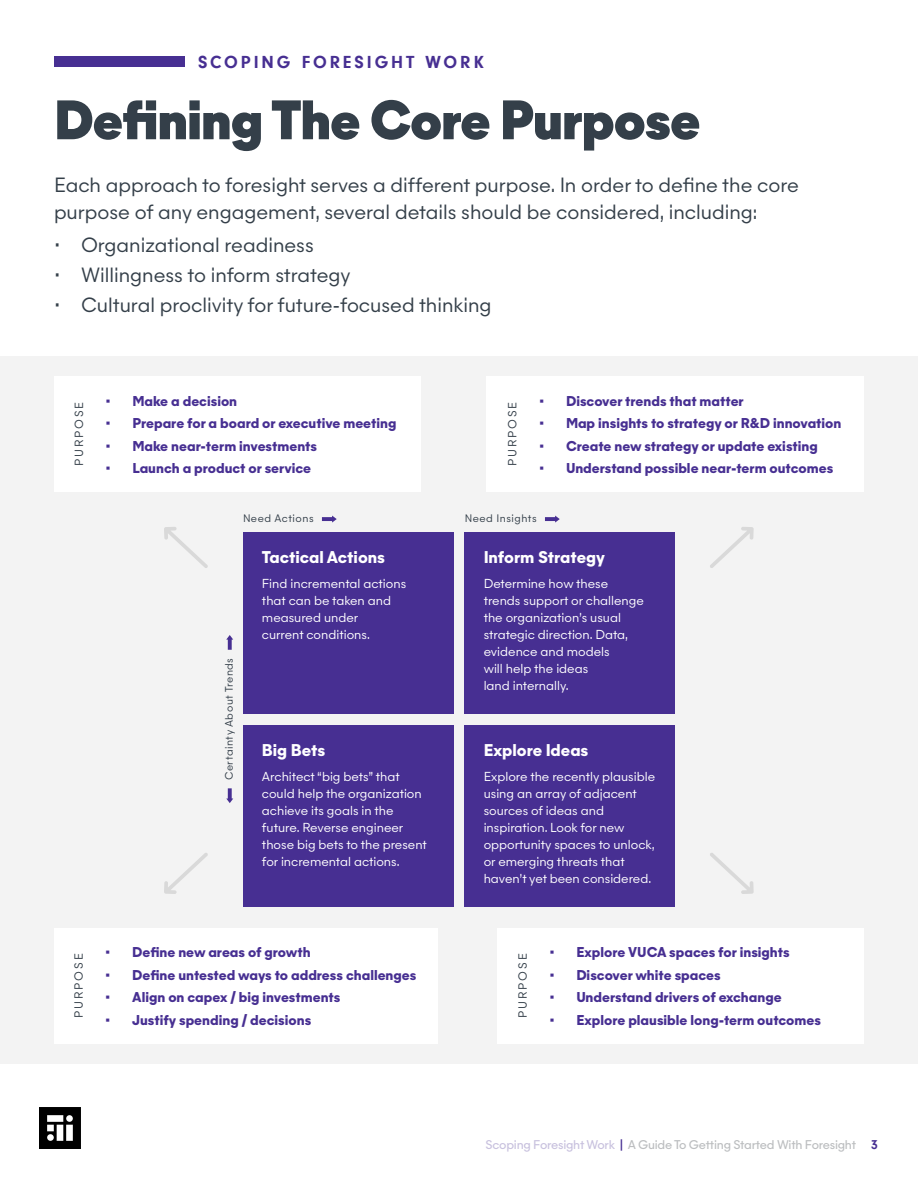
<style>
.page{position:relative;width:918px;height:1188px;background:#fff}
.page>*{position:absolute;margin:0;border:0;box-sizing:border-box;transform-origin:0 0}
.t1{font:900 52.5px "Majorant";letter-spacing:-.02em;color:#343f49}
.t2{font:300 19.5px/27px "Majorant";color:#343f49}
.t3{font:700 18px "Neuzeit Gro";letter-spacing:.16em;color:#472f92}
.t4{font:700 16.05px "Majorant";color:#fff}
.t5{font:700 13.5px "Majorant";color:#472f92}
.t6{font:300 12.3px/17.1px "Majorant";color:#fff}
.t7{font:12px "Majorant";letter-spacing:-.02em;color:#bcbec0}
.t8{font:300 11.25px "Majorant";letter-spacing:.16em;color:#343f49}
.t9{font:300 10.35px "Majorant";letter-spacing:.05em;color:#343f49}
.s1{color:#c8c1de}
.s2{color:#472f92}
.s3{font-family:"Neuzeit Gro";font-weight:700;font-size:13.5px;color:#472f92}
</style>
<div class="page">
<div style="left:0;top:356px;width:918px;height:708px;background:#f3f3f3"></div>
<div style="left:54px;top:56px;width:130px;height:10px;background:#472f92"></div>
<svg style="left:39px;top:1107px;width:42px;height:42px"></svg>
<div style="left:54px;top:377px;width:366px;height:115px;background:#fff"></div>
<div style="left:243px;top:532px;width:210px;height:182px;background:#472f92"></div>
<div style="left:465px;top:532px;width:210px;height:182px;background:#472f92"></div>
<div style="left:243px;top:725px;width:210px;height:181px;background:#472f92"></div>
<div style="left:465px;top:725px;width:210px;height:181px;background:#472f92"></div>
<svg style="left:322px;top:516px;width:15px;height:7px"></svg>
<svg style="left:545px;top:516px;width:15px;height:7px"></svg>
<div style="left:486px;top:377px;width:378px;height:115px;background:#fff"></div>
<div style="left:54px;top:928px;width:383px;height:115px;background:#fff"></div>
<div style="left:498px;top:928px;width:366px;height:115px;background:#fff"></div>
<svg style="left:226px;top:635px;width:7px;height:15px"></svg>
<svg style="left:226px;top:788px;width:7px;height:15px"></svg>
<svg style="left:710px;top:527px;width:44px;height:41px"></svg>
<svg style="left:164px;top:527px;width:44px;height:41px"></svg>
<svg style="left:710px;top:853px;width:44px;height:41px"></svg>
<svg style="left:164px;top:853px;width:44px;height:41px"></svg>
<h3 class="t3" style="left:198px;top:52px;width:287px">SCOPING FORESIGHT WORK</h3>
<h1 class="t1" style="left:54px;top:87px;width:648px">Defining The Core Purpose</h1>
<h2 class="t2" style="left:54px;top:172px;width:746px">Each approach to foresight serves a different purpose. In order to define the core purpose of any engagement, several details should be considered, including:</h2>
<h2 class="t2" style="left:54px;top:232px;width:261px">• Organizational readiness</h2>
<h2 class="t2" style="left:54px;top:262px;width:298px">• Willingness to inform strategy</h2>
<h2 class="t2" style="left:54px;top:292px;width:439px">• Cultural proclivity for future-focused thinking</h2>
<p class="t8" style="left:72px;top:466px;width:66px;rotate:-90deg">PURPOSE</p>
<p class="t5" style="left:105px;top:392px;width:133px">• Make a decision</p>
<p class="t5" style="left:105px;top:415px;width:292px">• Prepare for a board or executive meeting</p>
<p class="t5" style="left:105px;top:437px;width:213px">• Make near-term investments</p>
<p class="t5" style="left:105px;top:460px;width:207px">• Launch a product or service</p>
<p class="t8" style="left:505px;top:466px;width:66px;rotate:-90deg">PURPOSE</p>
<p class="t5" style="left:539px;top:392px;width:206px">• Discover trends that matter</p>
<p class="t5" style="left:539px;top:415px;width:304px">• Map insights to strategy or R&amp;D innovation</p>
<p class="t5" style="left:539px;top:437px;width:280px">• Create new strategy or update existing</p>
<p class="t5" style="left:539px;top:460px;width:296px">• Understand possible near-term outcomes</p>
<p class="t9" style="left:243px;top:511px;width:72px">Need Actions</p>
<p class="t9" style="left:465px;top:511px;width:73px">Need Insights</p>
<p class="t9" style="left:223px;top:780px;width:124px;rotate:-90deg">Certainty About Trends</p>
<h3 class="t4" style="left:262px;top:547px;width:125px">Tactical Actions</h3>
<p class="t6" style="left:262px;top:575px;width:146px">Find incremental actions that can be taken and measured under<br>current conditions.</p>
<h3 class="t4" style="left:262px;top:740px;width:65px">Big Bets</h3>
<p class="t6" style="left:262px;top:768px;width:166px">Architect “big bets” that could help the organization achieve its goals in the future. Reverse engineer those big bets to the present for incremental actions.</p>
<h3 class="t4" style="left:484px;top:547px;width:123px">Inform Strategy</h3>
<p class="t6" style="left:484px;top:575px;width:162px">Determine how these trends support or challenge the organization’s usual strategic direction. Data, evidence and models<br>will help the ideas<br>land internally.</p>
<h3 class="t4" style="left:484px;top:740px;width:106px">Explore Ideas</h3>
<p class="t6" style="left:484px;top:768px;width:173px">Explore the recently plausible using an array of adjacent sources of ideas and inspiration. Look for new opportunity spaces to unlock, or emerging threats that haven’t yet been considered.</p>
<p class="t8" style="left:72px;top:1018px;width:66px;rotate:-90deg">PURPOSE</p>
<p class="t5" style="left:105px;top:944px;width:207px">• Define new areas of growth</p>
<p class="t5" style="left:105px;top:966px;width:313px">• Define untested ways to address challenges</p>
<p class="t5" style="left:105px;top:989px;width:237px">• Align on capex / big investments</p>
<p class="t5" style="left:105px;top:1011px;width:207px">• Justify spending / decisions</p>
<p class="t8" style="left:516px;top:1018px;width:66px;rotate:-90deg">PURPOSE</p>
<p class="t5" style="left:549px;top:944px;width:242px">• Explore VUCA spaces for insights</p>
<p class="t5" style="left:549px;top:966px;width:173px">• Discover white spaces</p>
<p class="t5" style="left:549px;top:989px;width:234px">• Understand drivers of exchange</p>
<p class="t5" style="left:549px;top:1011px;width:273px">• Explore plausible long-term outcomes</p>
<p class="t7" style="left:486px;top:1137px;width:394px"><span class="s1">Scoping Foresight Work</span> <span class="s2">|</span> A Guide To Getting Started With Foresight <span class="s3">3</span></p>
</div>
